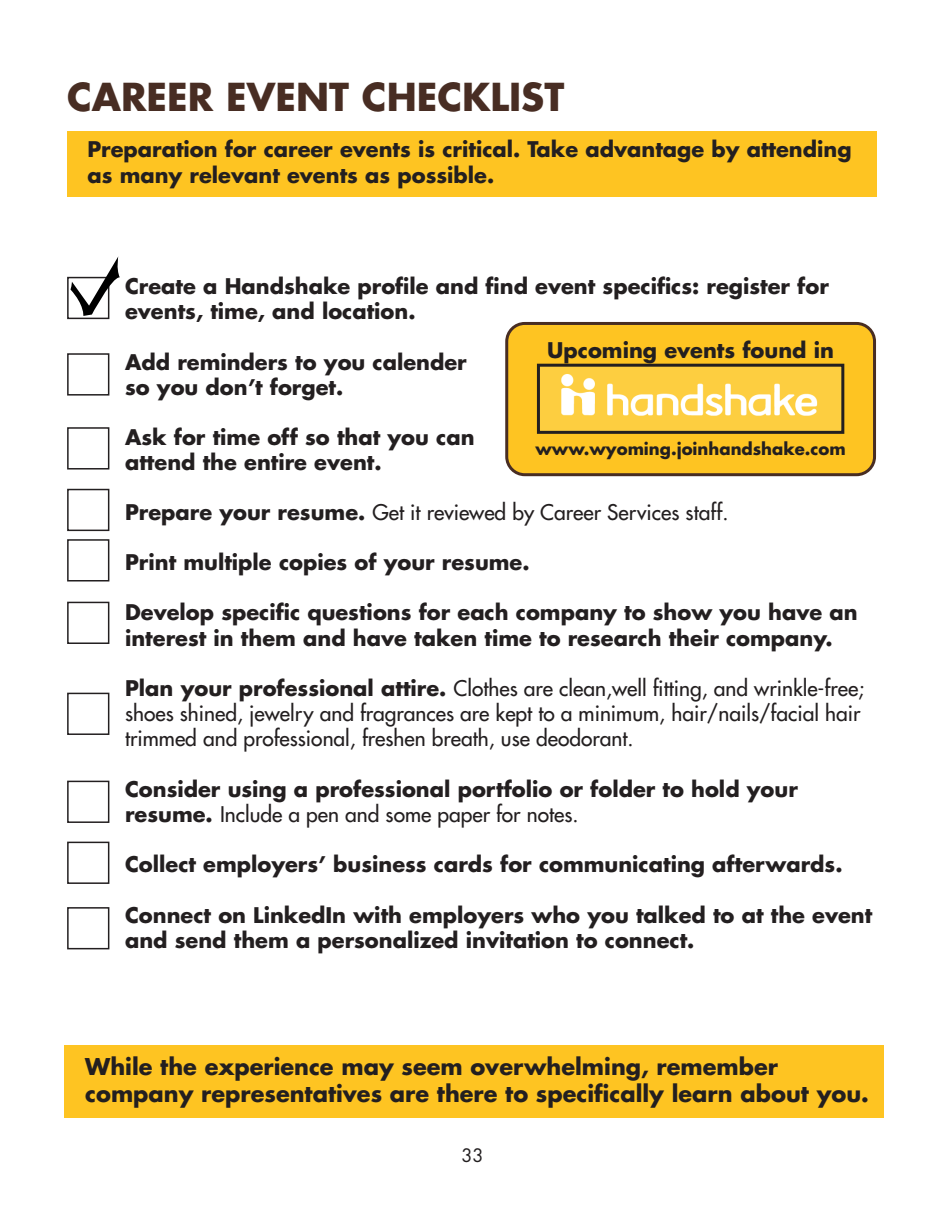
<style>
.page{position:relative;width:945px;height:1215px;background:#fff}
.page>*{position:absolute;margin:0;border:0;box-sizing:border-box;transform-origin:0 0}
.t1{font:700 37.5px "Futura";color:#482d23}
.t2{font:700 22.5px/27px "Futura";color:#231f20}
.t3{font:700 21px/25.2px "Futura";color:#231f20}
.t4{font:21px/25.2px "Futura";color:#231f20}
.t5{font:18px "Futura";color:#231f20}
.t6{font:700 16.5px "Futura";color:#231f20}
.s1{font-weight:700}
.s2{font-weight:400}
</style>
<div class="page">
<div style="left:68px;top:131px;width:810px;height:65px;background:#fec422"></div>
<div style="left:64px;top:1045px;width:820px;height:73px;background:#fec422"></div>
<div style="left:67px;top:277px;width:42px;height:42px;border:2px solid #231f20"></div>
<div style="left:67px;top:489px;width:42px;height:42px;border:2px solid #231f20"></div>
<div style="left:67px;top:353px;width:42px;height:43px;border:2px solid #231f20"></div>
<div style="left:67px;top:427px;width:42px;height:43px;border:2px solid #231f20"></div>
<div style="left:67px;top:539px;width:42px;height:43px;border:2px solid #231f20"></div>
<div style="left:67px;top:602px;width:42px;height:42px;border:2px solid #231f20"></div>
<div style="left:67px;top:693px;width:42px;height:42px;border:2px solid #231f20"></div>
<div style="left:67px;top:781px;width:42px;height:42px;border:2px solid #231f20"></div>
<div style="left:67px;top:842px;width:42px;height:42px;border:2px solid #231f20"></div>
<div style="left:67px;top:907px;width:42px;height:42px;border:2px solid #231f20"></div>
<svg style="left:71px;top:256px;width:49px;height:60px"></svg>
<div style="left:507px;top:323px;width:368px;height:152px;background:#fec422;border-radius:18px"></div>
<div style="left:505px;top:322px;width:371px;height:154px;border:3px solid #482d23;border-radius:18px"></div>
<img style="left:541px;top:368px;width:299px;height:62px">
<div style="left:537px;top:364px;width:307px;height:70px;border:3px solid #231f20"></div>
<p class="t1" style="left:67px;top:71px;width:499px">CAREER EVENT CHECKLIST</p>
<p class="t3" style="left:87px;top:136px;width:766px">Preparation for career events is critical. Take advantage by attending as many relevant events as possible.</p>
<p class="t3" style="left:125px;top:273px;width:705px">Create a Handshake profile and find event specifics: register for events, time, and location.</p>
<p class="t3" style="left:125px;top:348px;width:343px">Add reminders to you calender so you don’t forget.</p>
<p class="t3" style="left:125px;top:424px;width:351px">Ask for time off so that you can attend the entire event.</p>
<p class="t4" style="left:125px;top:499px;width:605px"><span class="s1">Prepare your resume.</span> Get it reviewed by Career Services staff.</p>
<p class="t3" style="left:125px;top:549px;width:406px">Print multiple copies of your resume.</p>
<p class="t3" style="left:125px;top:599px;width:734px">Develop specific questions for each company to show you have an interest in them and have taken time to research their company.</p>
<p class="t4" style="left:125px;top:675px;width:741px"><span class="s1">Plan your professional attire.</span> Clothes are clean,well fitting, and wrinkle-free; shoes shined, jewelry and fragrances are kept to a minimum, hair/nails/facial hair trimmed and professional, freshen breath, use deodorant.</p>
<p class="t3" style="left:125px;top:776px;width:674px">Consider using a professional portfolio or folder to hold your resume. <span class="s2">Include a pen and some paper for notes.</span></p>
<p class="t3" style="left:125px;top:851px;width:719px">Collect employers’ business cards for communicating afterwards.</p>
<p class="t3" style="left:125px;top:902px;width:749px">Connect on LinkedIn with employers who you talked to at the event and send them a personalized invitation to connect.</p>
<p class="t3" style="left:547px;top:336px;width:288px">Upcoming events found in</p>
<p class="t6" style="left:536px;top:437px;width:312px">www.wyoming.joinhandshake.com</p>
<p class="t2" style="left:85px;top:1052px;width:785px">While the experience may seem overwhelming, remember company representatives are there to specifically learn about you.</p>
<p class="t5" style="left:461px;top:1143px;width:24px">33</p>
</div>
